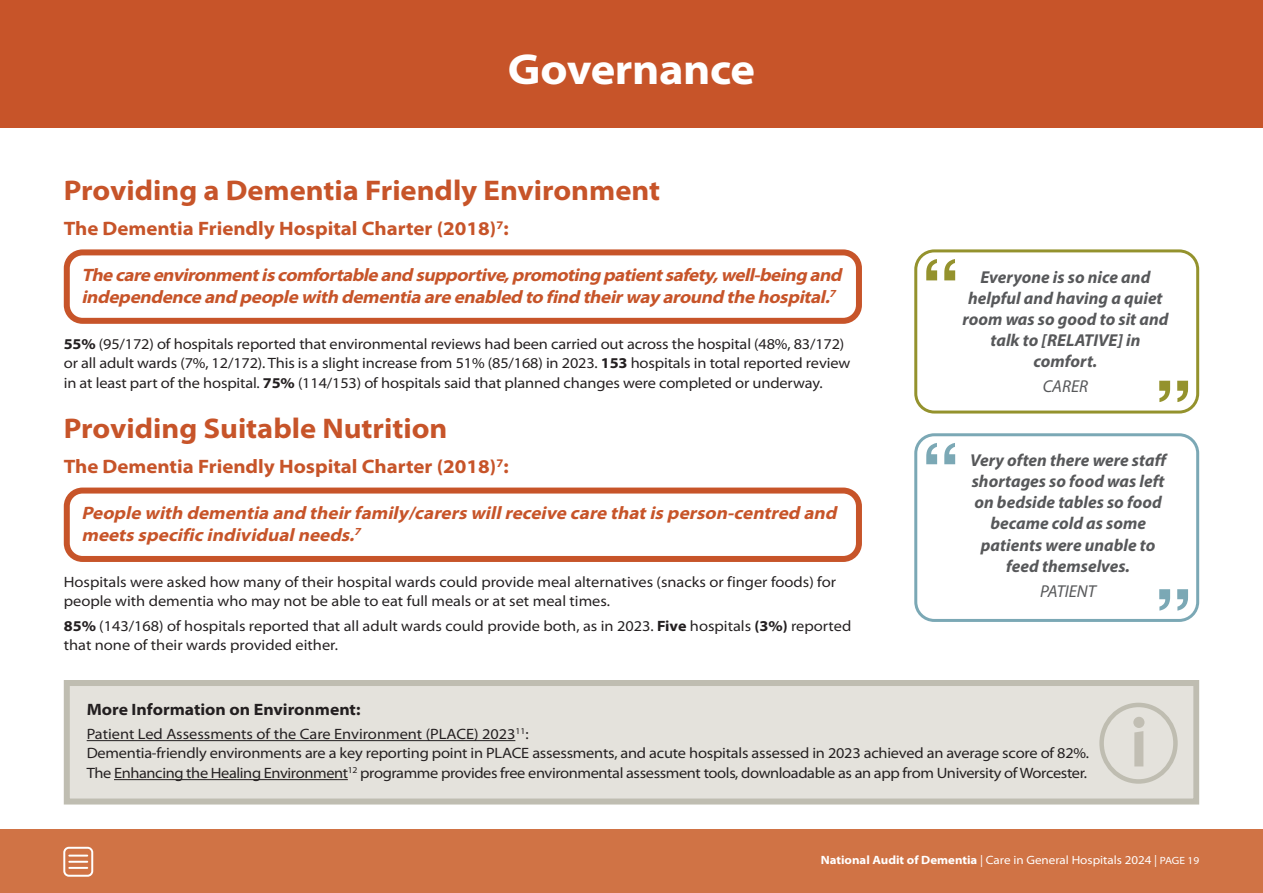
<style>
.page{position:relative;width:1263px;height:893px;background:#fff}
.page>*{position:absolute;margin:0;border:0;box-sizing:border-box;transform-origin:0 0}
.t1{font:700 78px "Helvetica";color:#94922d}
.t2{font:700 78px "Helvetica";color:#7ba8b5}
.t3{font:700 67.5px "Meta Plus";color:#c1beb3}
.t4{font:700 semi-expanded 43.5px "Myriad Pro";letter-spacing:-.01em;color:#fff}
.t5{font:700 semi-expanded 28.5px "Myriad Pro";color:#c75429}
.t6{font:700 semi-expanded 19.5px "Myriad Pro";color:#c75429}
.t7{font:italic 700 semi-expanded 18px/22.5px "Myriad Pro";letter-spacing:-.02em;color:#c75429}
.t8{font:italic 700 17.25px/21px "Myriad Pro";color:#57585a;text-align:center}
.t9{font:italic 17.25px "Myriad Pro";color:#57585a}
.t10{font:700 semi-expanded 16.5px "Myriad Pro";color:#231f20}
.t11{font:semi-expanded 15px/19.5px "Myriad Pro";letter-spacing:-.01em;color:#231f20}
.t12{font:semi-expanded 12px "Myriad Pro";color:#fff}
.s1{font-weight:700}
.s2{font-size:10.5px}
</style>
<div class="page">
<div style="left:0;top:829px;width:1263px;height:64px;background:#d07345"></div>
<div style="left:0;top:0;width:1263px;height:128px;background:#c75429"></div>
<div style="left:63px;top:847px;width:30px;height:30px;border:2px solid #fff;border-radius:5px"></div>
<svg style="left:69px;top:855px;width:18px;height:14px"></svg>
<svg style="left:64px;top:249px;width:798px;height:75px"></svg>
<svg style="left:914px;top:249px;width:285px;height:165px"></svg>
<svg style="left:914px;top:433px;width:285px;height:189px"></svg>
<svg style="left:64px;top:488px;width:798px;height:74px"></svg>
<div style="left:70px;top:686px;width:1123px;height:112px;background:#e4e2dc"></div>
<div style="left:64px;top:680px;width:1135px;height:124px;border:6px solid #bfbdb1"></div>
<hr style="left:87px;top:740px;width:428px;height:1px;background:#231f20">
<hr style="left:114px;top:779px;width:234px;height:1px;background:#231f20">
<svg style="left:1099px;top:703px;width:79px;height:81px"></svg>
<h3 class="t4" style="left:508px;top:53px;width:249px">Governance</h3>
<h3 class="t5" style="left:64px;top:180px;width:598px">Providing a Dementia Friendly Environment</h3>
<h3 class="t6" style="left:64px;top:221px;width:446px">The Dementia Friendly Hospital Charter (2018)<sup>7</sup>:</h3>
<p class="t7" style="left:81px;top:265px;width:765px">The care environment is comfortable and supportive, promoting patient safety, well-being and independence and people with dementia are enabled to find their way around the hospital.<sup>7</sup></p>
<h1 class="t1" style="left:921px;top:243px;width:40px">“</h1>
<p class="t8" style="left:962px;top:268px;width:208px">Everyone is so nice and helpful and having a quiet room was so good to sit and talk to [RELATIVE] in comfort.</p>
<p class="t9" style="left:1043px;top:380px;width:47px">CARER</p>
<p class="t11" style="left:64px;top:335px;width:788px"><span class="s1">55%</span> (95/172) of hospitals reported that environmental reviews had been carried out across the hospital (48%, 83/172) or all adult wards (7%, 12/172). This is a slight increase from 51% (85/168) in 2023. <span class="s1">153</span> hospitals in total reported review in at least part of the hospital. <span class="s1">75%</span> (114/153) of hospitals said that planned changes were completed or underway.</p>
<h3 class="t5" style="left:64px;top:418px;width:385px">Providing Suitable Nutrition</h3>
<h3 class="t6" style="left:64px;top:459px;width:446px">The Dementia Friendly Hospital Charter (2018)<sup>7</sup>:</h3>
<p class="t7" style="left:81px;top:503px;width:760px">People with dementia and their family/carers will receive care that is person-centred and meets specific individual needs.<sup>7</sup></p>
<p class="t11" style="left:64px;top:573px;width:774px">Hospitals were asked how many of their hospital wards could provide meal alternatives (snacks or finger foods) for people with dementia who may not be able to eat full meals or at set meal times.</p>
<p class="t11" style="left:64px;top:617px;width:789px"><span class="s1">85%</span> (143/168) of hospitals reported that all adult wards could provide both, as in 2023. <span class="s1">Five</span> hospitals <span class="s1">(3%)</span> reported that none of their wards provided either.</p>
<h1 class="t1" style="left:1153px;top:364px;width:40px">”</h1>
<h1 class="t2" style="left:921px;top:427px;width:40px">“</h1>
<p class="t8" style="left:970px;top:452px;width:198px">Very often there were staff shortages so food was left on bedside tables so food became cold as some patients were unable to feed themselves.</p>
<p class="t9" style="left:1040px;top:584px;width:57px">PATIENT</p>
<h1 class="t2" style="left:1153px;top:573px;width:40px">”</h1>
<p class="t10" style="left:87px;top:703px;width:275px">More Information on Environment:</p>
<p class="t11" style="left:87px;top:725px;width:1004px">Patient Led Assessments of the Care Environment (PLACE) 2023<sup>11</sup>:<br>Dementia-friendly environments are a key reporting point in PLACE assessments, and acute hospitals assessed in 2023 achieved an average score of 82%.<br>The Enhancing the Healing Environment<sup>12</sup> programme provides free environmental assessment tools, downloadable as an app from University of Worcester.</p>
<h2 class="t3" style="left:1130px;top:704px;width:20px">i</h2>
<p class="t12" style="left:821px;top:855px;width:380px"><span class="s1">National Audit of Dementia</span> | Care in General Hospitals 2024 | <span class="s2">PAGE 19</span></p>
</div>
